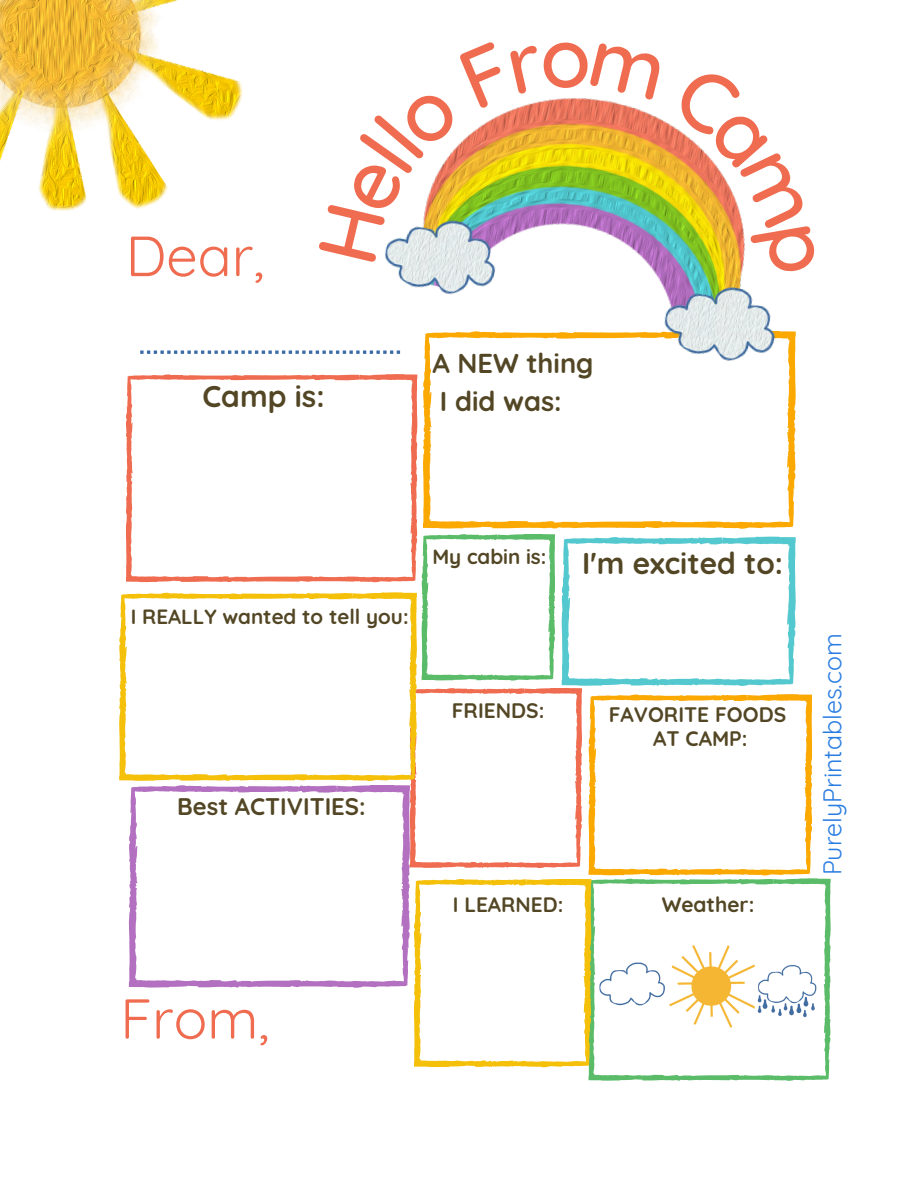
<style>
.page{position:relative;width:918px;height:1188px;background:#fff}
.page>*{position:absolute;margin:0;border:0;box-sizing:border-box;transform-origin:0 0}
.t1{font:56.55px "Quicksand";color:#f06c50}
.t2{font:56.25px "Quicksand";color:#f06c50}
.t3{font:700 30px "Quicksand";color:#524624}
.t4{font:700 27.3px/37.2px "Quicksand";color:#524624}
.t5{font:25.05px "Quicksand";color:#2a7de1}
.t6{font:700 24px "Quicksand";color:#524624}
.t7{font:700 21px/23.7px "Quicksand";color:#524624;text-align:center}
.t8{font:700 20.85px "Quicksand";color:#524624}
.t9{font:700 20.55px "Quicksand";color:#524624}
</style>
<div class="page">
<svg style="left:588px;top:878px;width:242px;height:203px"></svg>
<svg style="left:129px;top:785px;width:281px;height:203px"></svg>
<svg style="left:126px;top:374px;width:291px;height:208px"></svg>
<svg style="left:423px;top:454px;width:373px;height:74px"></svg>
<svg style="left:119px;top:592px;width:291px;height:189px"></svg>
<svg style="left:410px;top:534px;width:402px;height:533px"></svg>
<img style="left:666px;top:940px;width:92px;height:91px">
<img style="left:756px;top:954px;width:64px;height:64px">
<img style="left:597px;top:950px;width:72px;height:72px">
<img style="left:0;top:0;width:243px;height:211px">
<svg style="left:140px;top:351px;width:225px;height:3px"></svg>
<img style="left:365px;top:120px;width:431px;height:334px">
<img style="left:648px;top:253px;width:146px;height:145px">
<img style="left:369px;top:263px;width:146px;height:69px">
<svg style="left:365px;top:98px;width:298px;height:165px"></svg>
<svg style="left:670px;top:120px;width:126px;height:157px"></svg>
<p class="t1" style="left:126px;top:220px;width:140px">Dear,</p>
<h3 class="t3" style="left:203px;top:377px;width:124px">Camp is:</h3>
<p class="t4" style="left:432px;top:345px;width:163px">A NEW thing<br>I did was:</p>
<h5 class="t9" style="left:131px;top:604px;width:279px">I REALLY wanted to tell you:</h5>
<h6 class="t9" style="left:432px;top:543px;width:116px">My cabin is:</h6>
<p class="t7" style="left:452px;top:698px;width:94px">FRIENDS:</p>
<h3 class="t6" style="left:177px;top:791px;width:190px">Best ACTIVITIES:</h3>
<h3 class="t3" style="left:582px;top:544px;width:203px">I'm excited to:</h3>
<p class="t7" style="left:609px;top:703px;width:179px">FAVORITE FOODS<br>AT CAMP:</p>
<h6 class="t8" style="left:453px;top:891px;width:112px">I LEARNED:</h6>
<h2 class="t7" style="left:662px;top:892px;width:94px">Weather:</h2>
<h4 class="t2" style="left:120px;top:982px;width:151px">From,</h4>
<p class="t5" style="left:816px;top:875px;width:243px;rotate:-90deg">PurelyPrintables.com</p>
</div>
